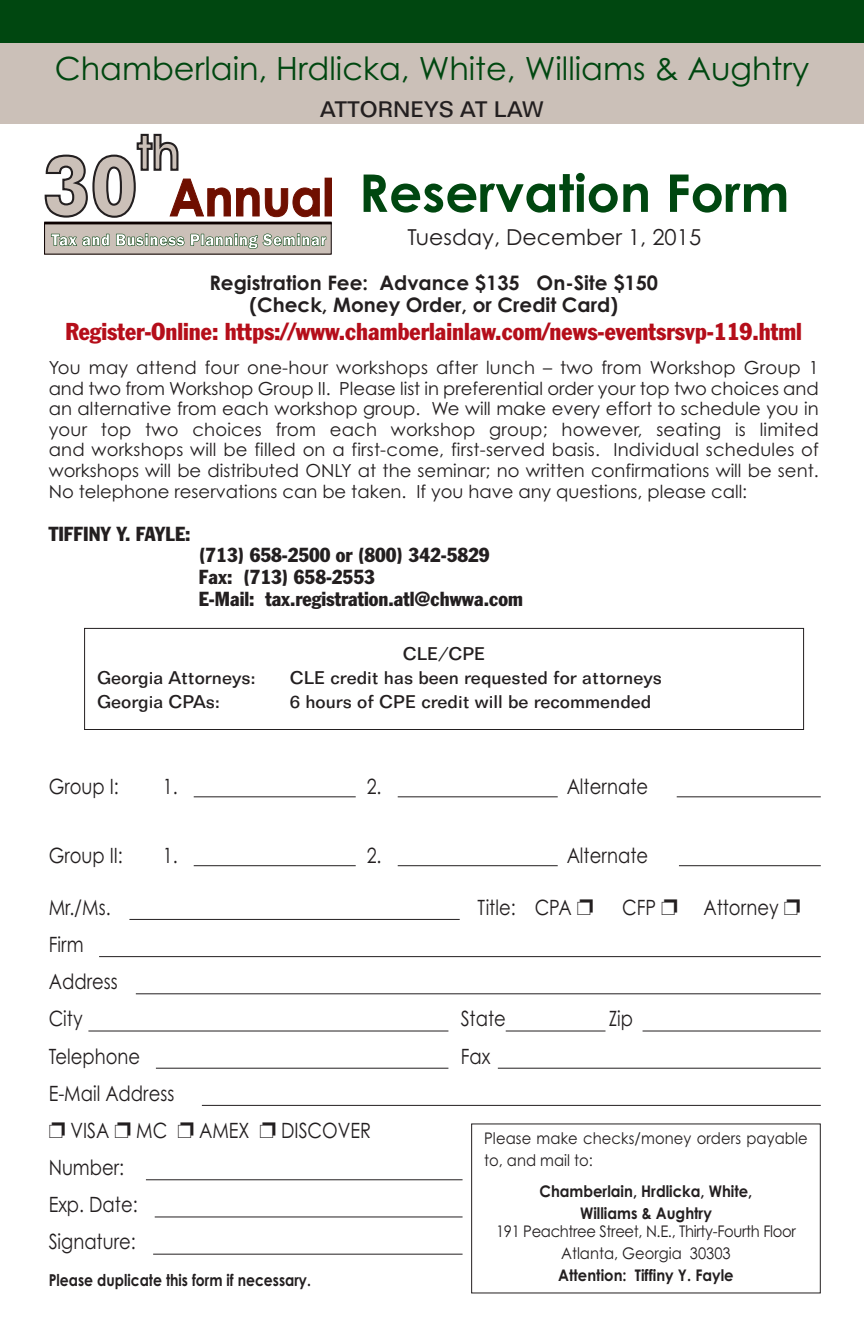
<style>
.page{position:relative;width:864px;height:1332px;background:#fff}
.page>*{position:absolute;margin:0;border:0;box-sizing:border-box;transform-origin:0 0}
.t1{font:700 52px "Century Gothic";color:#004710}
.t2{font:32px "Century Gothic";color:#004710}
.t3{font:condensed 24px "Franklin Gothic";color:#b50e1a}
.t4{font:22px "Century Gothic";color:#231f20}
.t5{font:500 22px "Folio BT";color:#231f20}
.t6{font:21px/37.2px "Century Gothic";color:#231f20;scale:.85 1}
.t7{font:condensed 20px/21.6px "Franklin Gothic";color:#231f20}
.t8{font:700 20px/21.6px "Century Gothic";color:#231f20;text-align:center}
.t9{font:18px/20.6px "Century Gothic";color:#231f20;text-align:justify}
.t10{font:500 18px "Folio BT";color:#231f20}
.t11{font:700 16.4px "Century Gothic";color:#231f20;scale:.85 1}
.t12{font:700 16px/22.2px "Century Gothic";color:#231f20;text-align:center;scale:.92 1}
.t13{font:16px/22.2px "Century Gothic";letter-spacing:-.02em;color:#231f20;text-align:center;scale:.92 1}
.t14{font:16px/22.2px "Century Gothic";color:#231f20;scale:.92 1}
</style>
<div class="page">
<div style="left:0;top:0;width:864px;height:114px;background:#004710"></div>
<div style="left:0;top:43px;width:864px;height:81px;background:#cbc0b8"></div>
<div style="left:45px;top:223px;width:286px;height:31px;background:#cbc0b8"></div>
<div style="left:325px;top:178px;width:6px;height:38px;background:#6f0f00"></div>
<div style="left:325px;top:178px;width:7px;height:38px;border:1px solid #6f0f00"></div>
<svg style="left:51px;top:234px;width:58px;height:12px"></svg>
<svg style="left:116px;top:234px;width:210px;height:15px"></svg>
<hr style="left:44px;top:222px;width:288px;height:2px;background:#0c0000">
<svg style="left:44px;top:134px;width:276px;height:84px"></svg>
<div style="left:84px;top:628px;width:720px;height:102px;border:1px solid #231f20"></div>
<hr style="left:194px;top:796px;width:162px;height:1px;background:#231f20">
<hr style="left:194px;top:865px;width:162px;height:1px;background:#231f20">
<hr style="left:129px;top:919px;width:331px;height:1px;background:#231f20">
<hr style="left:99px;top:956px;width:722px;height:1px;background:#231f20">
<hr style="left:136px;top:993px;width:685px;height:1px;background:#231f20">
<hr style="left:643px;top:1031px;width:178px;height:1px;background:#231f20">
<hr style="left:498px;top:1068px;width:323px;height:1px;background:#231f20">
<hr style="left:506px;top:1031px;width:100px;height:1px;background:#231f20">
<hr style="left:88px;top:1031px;width:360px;height:1px;background:#231f20">
<hr style="left:156px;top:1068px;width:292px;height:1px;background:#231f20">
<hr style="left:202px;top:1105px;width:619px;height:1px;background:#231f20">
<hr style="left:146px;top:1179px;width:317px;height:1px;background:#231f20">
<hr style="left:155px;top:1216px;width:308px;height:1px;background:#231f20">
<hr style="left:153px;top:1254px;width:310px;height:1px;background:#231f20">
<hr style="left:398px;top:796px;width:160px;height:1px;background:#231f20">
<hr style="left:398px;top:865px;width:160px;height:1px;background:#231f20">
<hr style="left:677px;top:796px;width:144px;height:1px;background:#231f20">
<hr style="left:679px;top:865px;width:142px;height:1px;background:#231f20">
<div style="left:471px;top:1123px;width:350px;height:170px;border:1px solid #231f20"></div>
<h2 class="t2" style="left:55px;top:50px;width:756px">Chamberlain, Hrdlicka, White, Williams &amp; Aughtry</h2>
<p class="t5" style="left:320px;top:97px;width:225px">ATTORNEYS AT LAW</p>
<h1 class="t1" style="left:359px;top:164px;width:432px">Reservation Form</h1>
<p class="t4" style="left:408px;top:224px;width:295px">Tuesday, December 1, 2015</p>
<p class="t8" style="left:209px;top:272px;width:450px">Registration Fee: Advance $135 On-Site $150 (Check, Money Order, or Credit Card)</p>
<h3 class="t3" style="left:66px;top:323px;width:738px">Register-Online: https://www.chamberlainlaw.com/news-eventsrsvp-119.html</h3>
<p class="t9" style="left:49px;top:357px;width:772px">You may attend four one-hour workshops after lunch – two from Workshop Group 1 and two from Workshop Group II. Please list in preferential order your top two choices and an alternative from each workshop group. We will make every effort to schedule you in your top two choices from each workshop group; however, seating is limited and workshops will be filled on a first-come, first-served basis. Individual schedules of workshops will be distributed ONLY at the seminar; no written confirmations will be sent.<br>No telephone reservations can be taken. If you have any questions, please call:</p>
<p class="t7" style="left:49px;top:524px;width:143px">TIFFINY Y. FAYLE:</p>
<p class="t7" style="left:199px;top:546px;width:325px">(713) 658-2500 or (800) 342-5829<br>Fax: (713) 658-2553<br>E-Mail: tax.registration.atl@chwwa.com</p>
<p class="t10" style="left:403px;top:643px;width:84px">CLE/CPE</p>
<p class="t10" style="left:97px;top:667px;width:160px">Georgia Attorneys:</p>
<p class="t10" style="left:290px;top:667px;width:374px">CLE credit has been requested for attorneys</p>
<p class="t10" style="left:97px;top:691px;width:125px">Georgia CPAs:</p>
<p class="t10" style="left:290px;top:691px;width:363px">6 hours of CPE credit will be recommended</p>
<p class="t6" style="left:49px;top:768px;width:84px">Group I:</p>
<p class="t6" style="left:163px;top:768px;width:19px">1.</p>
<p class="t6" style="left:367px;top:768px;width:19px">2.</p>
<p class="t6" style="left:567px;top:768px;width:97px">Alternate</p>
<p class="t6" style="left:49px;top:837px;width:89px">Group II:</p>
<p class="t6" style="left:163px;top:837px;width:19px">1.</p>
<p class="t6" style="left:367px;top:837px;width:19px">2.</p>
<p class="t6" style="left:567px;top:837px;width:97px">Alternate</p>
<p class="t6" style="left:49px;top:889px;width:74px">Mr./Ms.</p>
<p class="t6" style="left:478px;top:889px;width:113px">Title: CPA</p>
<p class="t6" style="left:622px;top:889px;width:42px">CFP</p>
<p class="t6" style="left:703px;top:889px;width:90px">Attorney</p>
<p class="t6" style="left:49px;top:926px;width:83px">Firm<br>Address<br>City</p>
<p class="t6" style="left:461px;top:1001px;width:55px">State</p>
<p class="t6" style="left:609px;top:1001px;width:30px">Zip</p>
<p class="t6" style="left:49px;top:1038px;width:109px">Telephone</p>
<p class="t6" style="left:461px;top:1038px;width:36px">Fax</p>
<p class="t6" style="left:70px;top:1075px;width:124px;text-indent:-22px">E-Mail Address<br>VISA</p>
<p class="t6" style="left:136px;top:1112px;width:38px">MC</p>
<p class="t6" style="left:199px;top:1112px;width:61px">AMEX</p>
<p class="t6" style="left:281px;top:1112px;width:107px">DISCOVER</p>
<p class="t14" style="left:484px;top:1128px;width:353px">Please make checks/money orders payable to, and mail to:</p>
<p class="t12" style="left:540px;top:1180px;width:233px">Chamberlain, Hrdlicka, White,<br>Williams &amp; Aughtry</p>
<p class="t13" style="left:496px;top:1220px;width:327px">191 Peachtree Street, N.E., Thirty-Fourth Floor<br>Atlanta, Georgia 30303</p>
<p class="t12" style="left:558px;top:1265px;width:192px">Attention: Tiffiny Y. Fayle</p>
<p class="t6" style="left:49px;top:1149px;width:106px">Number:<br>Exp. Date:<br>Signature:</p>
<p class="t11" style="left:49px;top:1271px;width:310px">Please duplicate this form if necessary.</p>
</div>
